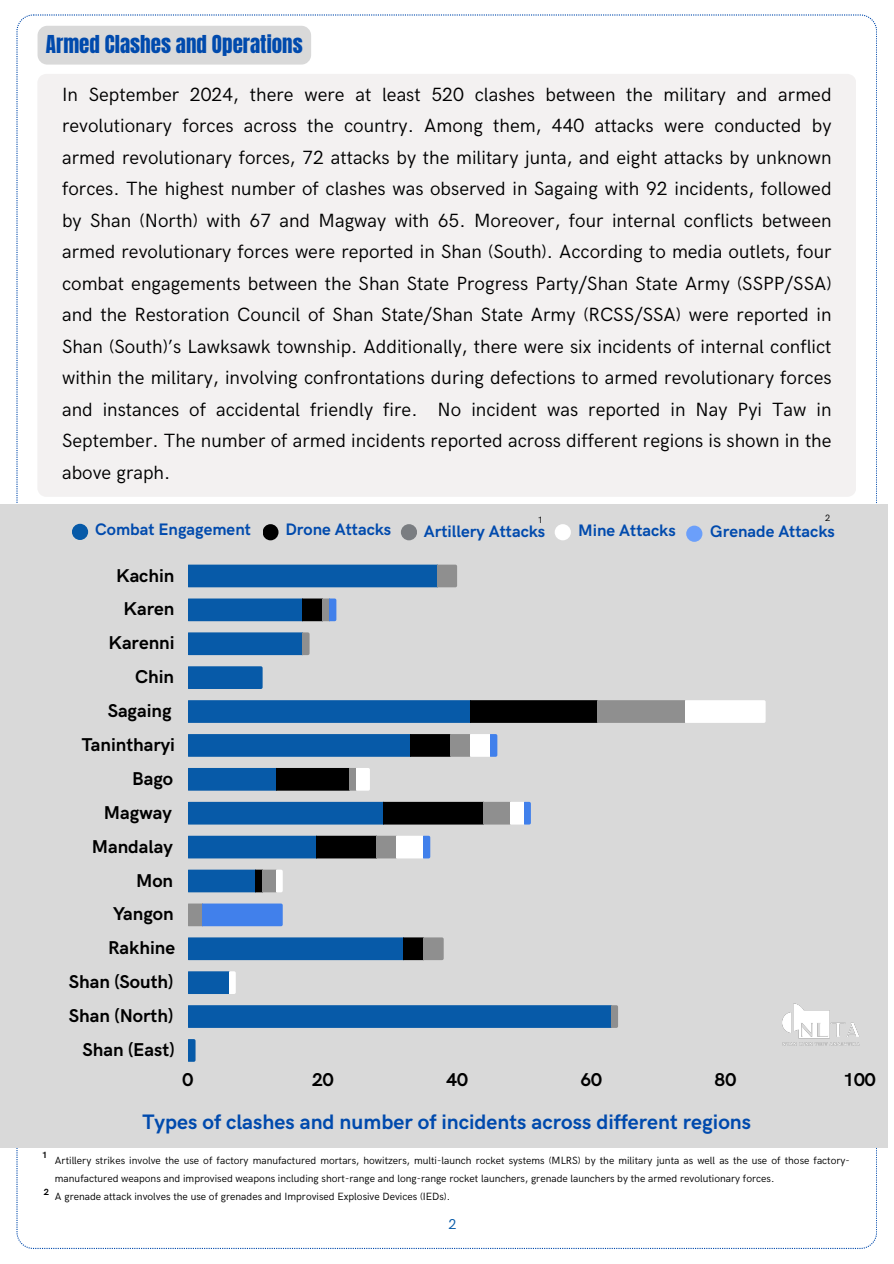
<style>
.page{position:relative;width:894px;height:1264px;background:#fff}
.page>*{position:absolute;margin:0;border:0;box-sizing:border-box;transform-origin:0 0}
.t1{font:700 21px "HK Grotesk";color:#004aad}
.t2{font:21px "Anton";color:#004aad}
.t3{font:19.2px/31.5px "HK Grotesk";color:#000;text-align:justify}
.t4{font:700 18.6px/33.9px "HK Grotesk";color:#000;text-align:right}
.t5{font:700 16.65px "HK Grotesk";color:#004aad}
.t6{font:14.25px "HK Grotesk";color:#075aa8}
.t7{font:10.5px/17.5px "HK Grotesk";color:#000}
.t8{font:9.15px "HK Grotesk";color:#000}
.t9{font:700 9px "HK Grotesk";color:#000}
</style>
<div class="page">
<div style="left:0;top:504px;width:886px;height:644px;background:#d9d9d9"></div>
<svg style="left:189px;top:564px;width:268px;height:23px;background:#1661a7"></svg>
<svg style="left:189px;top:598px;width:147px;height:23px;background:#135594"></svg>
<svg style="left:189px;top:632px;width:120px;height:23px;background:#125fa7"></svg>
<div style="left:189px;top:666px;width:73px;height:23px;background:#075aa8"></div>
<svg style="left:189px;top:700px;width:576px;height:23px;background:#3e668c"></svg>
<svg style="left:189px;top:734px;width:308px;height:22px;background:#205d97"></svg>
<svg style="left:189px;top:768px;width:181px;height:22px;background:#1c4469"></svg>
<svg style="left:189px;top:801px;width:341px;height:23px;background:#22507d"></svg>
<svg style="left:189px;top:835px;width:241px;height:23px;background:#335f8a"></svg>
<svg style="left:189px;top:869px;width:94px;height:23px;background:#316a9f"></svg>
<svg style="left:189px;top:903px;width:94px;height:23px;background:#4f84de"></svg>
<svg style="left:189px;top:937px;width:254px;height:23px;background:#145999"></svg>
<svg style="left:189px;top:971px;width:47px;height:23px"></svg>
<div style="left:189px;top:1005px;width:429px;height:22px;background:#075aa8"></div>
<svg style="left:189px;top:1039px;width:6px;height:22px"></svg>
<div style="left:38px;top:74px;width:817px;height:423px;background:#f3f1f1"></div>
<div style="left:38px;top:26px;width:273px;height:39px;background:#d9d9d9;border-radius:10px"></div>
<div style="left:72px;top:524px;width:16px;height:16px;background:#075aa8;border-radius:50%"></div>
<div style="left:262px;top:524px;width:16px;height:16px;background:#000;border-radius:50%"></div>
<div style="left:401px;top:524px;width:16px;height:16px;background:#7a7d81;border-radius:50%"></div>
<div style="left:554px;top:524px;width:16px;height:16px;background:#fff;border-radius:50%"></div>
<div style="left:686px;top:525px;width:16px;height:17px;background:#6b9ffa;border-radius:50%"></div>
<img style="left:782px;top:1003px;width:78px;height:43px">
<p class="t2" style="left:46px;top:29px;width:258px">Armed Clashes and Operations</p>
<h2 class="t3" style="left:62px;top:79px;width:770px">In September 2024, there were at least 520 clashes between the military and armed revolutionary forces across the country. Among them, 440 attacks were conducted by armed revolutionary forces, 72 attacks by the military junta, and eight attacks by unknown forces. The highest number of clashes was observed in Sagaing with 92 incidents, followed by Shan (North) with 67 and Magway with 65. Moreover, four internal conflicts between armed revolutionary forces were reported in Shan (South). According to media outlets, four combat engagements between the Shan State Progress Party/Shan State Army (SSPP/SSA) and the Restoration Council of Shan State/Shan State Army (RCSS/SSA) were reported in Shan (South)’s Lawksawk township. Additionally, there were six incidents of internal conflict within the military, involving confrontations during defections to armed revolutionary forces and instances of accidental friendly fire. No incident was reported in Nay Pyi Taw in September. The number of armed incidents reported across different regions is shown in the above graph.</h2>
<p class="t8" style="left:824px;top:512px;width:7px">2</p>
<h3 class="t8" style="left:537px;top:514px;width:7px">1</h3>
<p class="t5" style="left:95px;top:520px;width:157px">Combat Engagement</p>
<p class="t5" style="left:285px;top:520px;width:107px">Drone Attacks</p>
<h3 class="t5" style="left:424px;top:522px;width:123px">Artillery Attacks</h3>
<p class="t5" style="left:578px;top:520px;width:99px">Mine Attacks</p>
<p class="t5" style="left:710px;top:522px;width:126px">Grenade Attacks</p>
<p class="t4" style="left:69px;top:559px;width:108px">Kachin<br>Karen<br>Karenni<br>Chin<br>Sagaing<br>Tanintharyi<br>Bago<br>Magway<br>Mandalay<br>Mon<br>Yangon<br>Rakhine<br>Shan (South)<br>Shan (North)<br>Shan (East)</p>
<p class="t4" style="left:182px;top:1063px;width:12px">0</p>
<p class="t4" style="left:312px;top:1063px;width:23px">20</p>
<p class="t4" style="left:446px;top:1063px;width:23px">40</p>
<p class="t4" style="left:580px;top:1063px;width:23px">60</p>
<p class="t4" style="left:714px;top:1063px;width:23px">80</p>
<p class="t4" style="left:843px;top:1063px;width:34px">100</p>
<h3 class="t9" style="left:42px;top:1149px;width:7px">1</h3>
<p class="t1" style="left:142px;top:1110px;width:610px">Types of clashes and number of incidents across different regions</p>
<h3 class="t7" style="left:55px;top:1152px;width:796px">Artillery strikes involve the use of factory manufactured mortars, howitzers, multi-launch rocket systems (MLRS) by the military junta as well as the use of those factory&shy;manufactured weapons and improvised weapons including short-range and long-range rocket launchers, grenade launchers by the armed revolutionary forces.</h3>
<h1 class="t9" style="left:44px;top:1186px;width:7px">2</h1>
<h3 class="t7" style="left:55px;top:1188px;width:396px">A grenade attack involves the use of grenades and Improvised Explosive Devices (IEDs).</h3>
<h2 class="t6" style="left:448px;top:1216px;width:10px">2</h2>
</div>
